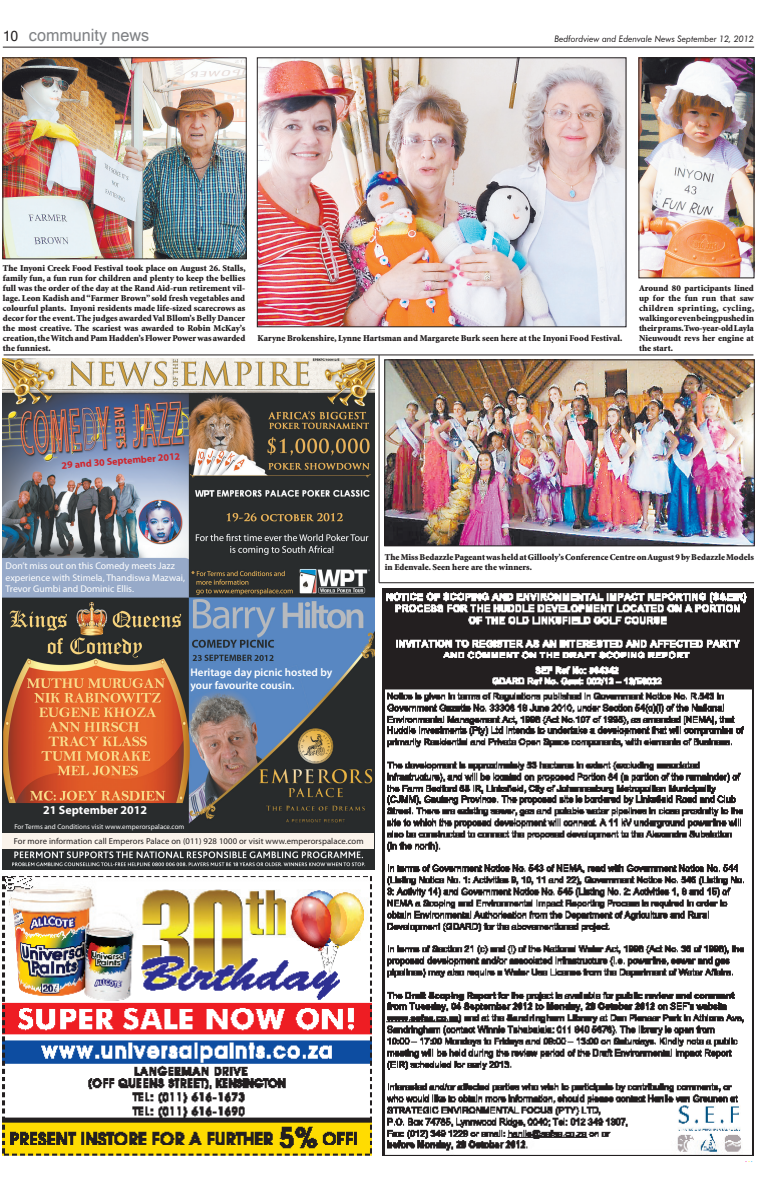
<style>
.page{position:relative;width:757px;height:1191px;background:#fff}
.page>*{position:absolute;margin:0;border:0;box-sizing:border-box;transform-origin:0 0}
.t1{font:17px "Microsoft Sans Serif";color:#808285;scale:.95 1}
.t2{font:14px "Microsoft Sans Serif";color:#231f20}
.t3{font:700 12px "Myriad Pro";color:#fff}
.t4{font:600 11.1px/13.3px "Myriad Pro";color:#fff}
.t5{font:700 10px "Myriad Pro";color:#d1232a}
.t6{font:9.7px/11.7px "Myriad Pro";color:#fff}
.BE_caption{font:900 9px/10px "Minion Std";color:#231f20;text-align:justify}
.t7{font:italic 9px "Futura BT";color:#231f20;scale:.95 1}
.t8{font:8.6px "Myriad Pro";letter-spacing:.01em;color:#231f20}
.t9{font:7px "Myriad Pro";letter-spacing:.01em;color:#fff}
.t10{font:700 5px "Gill Sans";color:#ed028c}
.s1{color:#fff101}
.s2{color:#00aeef}
</style>
<div class="page">
<hr style="left:3px;top:47px;width:751px;height:1px;background:#231f20">
<hr style="left:4px;top:355px;width:749px;height:1px;background:#231f20">
<hr style="left:379px;top:355px;width:1px;height:228px;background:#231f20">
<hr style="left:379px;top:582px;width:375px;height:1px;background:#231f20">
<img style="left:387px;top:362px;width:365px;height:182px">
<div style="left:385px;top:360px;width:369px;height:186px;border:1px solid #231f20"></div>
<img style="left:5px;top:60px;width:239px;height:197px">
<div style="left:3px;top:58px;width:243px;height:201px;border:1px solid #231f20"></div>
<img style="left:259px;top:60px;width:365px;height:265px">
<div style="left:257px;top:58px;width:369px;height:269px;border:1px solid #231f20"></div>
<img style="left:641px;top:60px;width:111px;height:216px">
<div style="left:639px;top:58px;width:115px;height:220px;border:1px solid #231f20"></div>
<img style="left:383px;top:588px;width:371px;height:567px">
<img style="left:2px;top:876px;width:370px;height:280px">
<img style="left:3px;top:359px;width:371px;height:510px">
<div style="left:3px;top:833px;width:371px;height:15px;background:#faf3eb"></div>
<p class="t2" style="left:3px;top:29px;width:17px">10</p>
<p class="t1" style="left:29px;top:26px;width:128px">community news</p>
<p class="t7" style="left:554px;top:33px;width:211px">Bedfordview and Edenvale News September 12, 2012</p>
<p class="BE_caption" style="left:3px;top:263px;width:244px">The Inyoni Creek Food Festival took place on August 26. Stalls, family fun, a fun run for children and plenty to keep the bellies full was the order of the day at the Rand Aid-run retirement vil&shy;lage. Leon Kadish and “Farmer Brown” sold fresh vegetables and colourful plants. Inyoni residents made life-sized scarecrows as decor for the event. The judges awarded Val Bllom’s Belly Dancer the most creative. The scariest was awarded to Robin McKay’s creation, the Witch and Pam Hadden’s Flower Power was awarded the funniest.</p>
<p class="BE_caption" style="left:257px;top:333px;width:366px">Karyne Brokenshire, Lynne Hartsman and Margarete Burk seen here at the Inyoni Food Festival.</p>
<p class="BE_caption" style="left:639px;top:283px;width:117px">Around 80 participants lined up for the fun run that saw children sprinting, cycling, walking or even being pushed in their prams. Two-year-old Layla Nieuwoudt revs her engine at the start.</p>
<p class="t5" style="left:61px;top:459px;width:120px;rotate:-5deg">29 and 30 September 2012</p>
<p class="t6" style="left:6px;top:560px;width:181px">Don’t miss out on this Comedy meets Jazz experience with Stimela, Thandiswa Mazwai,<br>Trevor Gumbi and Dominic Ellis.</p>
<p class="BE_caption" style="left:385px;top:553px;width:371px">The Miss Bedazzle Pageant was held at Gillooly’s Conference Centre on August 9 by Bedazzle Models in Edenvale. Seen here are the winners.</p>
<p class="t4" style="left:190px;top:665px;width:143px">Heritage day picnic hosted by your favourite cousin.</p>
<p class="t3" style="left:43px;top:802px;width:105px">21 September 2012</p>
<p class="t9" style="left:14px;top:822px;width:172px">For Terms and Conditions visit www.emperorspalace.com</p>
<p class="t8" style="left:14px;top:836px;width:351px">For more information call Emperors Palace on (011) 928 1000 or visit www.emperorspalace.com</p>
<p class="t10" style="left:746px;top:1157px;width:8px">. <span class="s1">.</span> <span class="s2">.</span></p>
</div>
